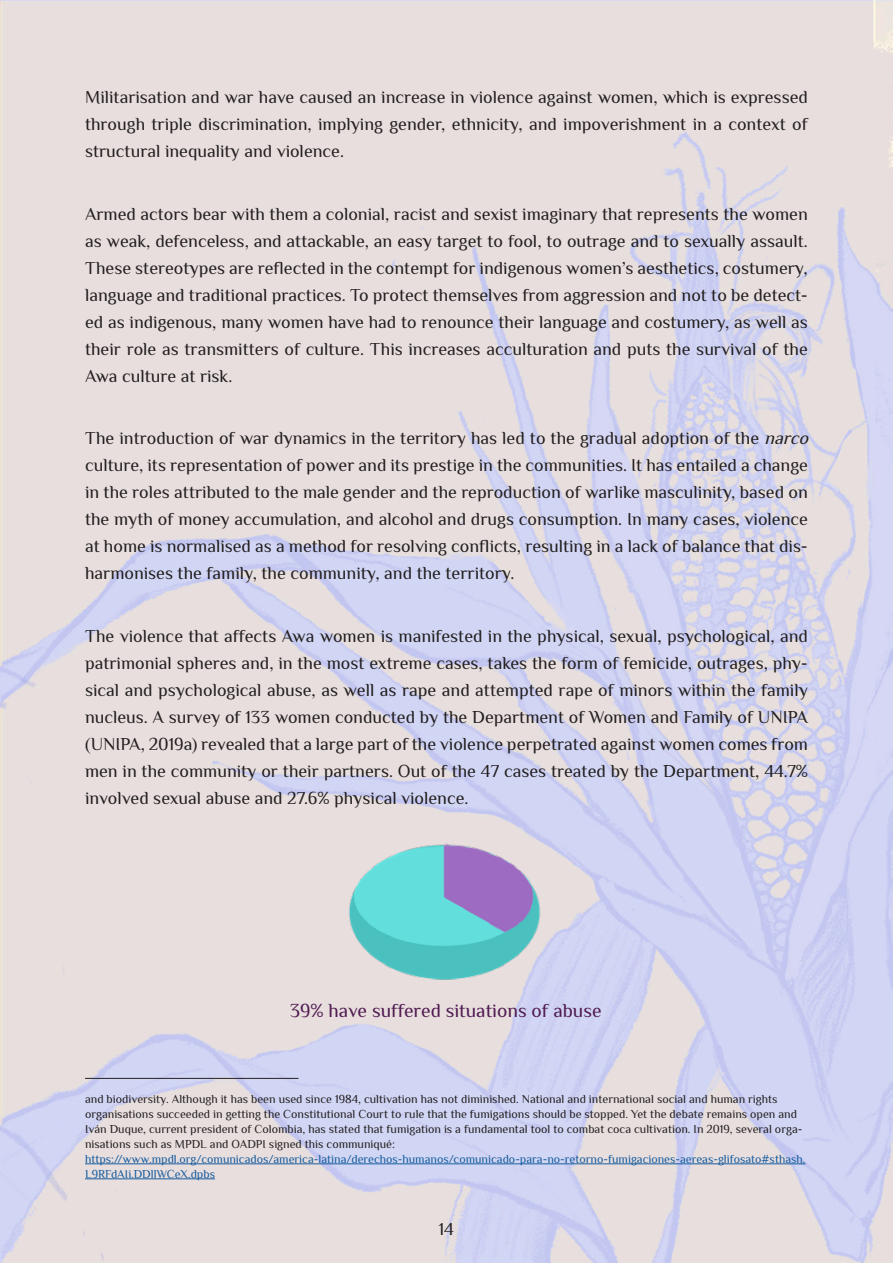
<style>
.page{position:relative;width:893px;height:1263px;background:#fff}
.page>*{position:absolute;margin:0;border:0;box-sizing:border-box;transform-origin:0 0}
.Indice{font:19.5px "El Messiri";color:#501b51}
.Indice-2{font:18px/27px "El Messiri";color:#231f20;text-align:justify}
.Citas{font:12px/15px "El Messiri";color:#231f20}
.Citas-2{font:12px/15px "El Messiri";color:#175d9e}
.s1{font-style:italic}
</style>
<div class="page">
<img style="left:0;top:0;width:893px;height:1263px">
<img style="left:156px;top:765px;width:558px;height:274px">
<hr style="left:85px;top:1078px;width:213px;height:1px;background:#231f20">
<hr style="left:85px;top:1163px;width:720px;height:1px;background:#175d9e">
<hr style="left:85px;top:1178px;width:130px;height:1px;background:#175d9e">
<p class="Indice-2" style="left:85px;top:85px;width:724px">Militarisation and war have caused an increase in violence against women, which is expressed through triple discrimination, implying gender, ethnicity, and impoverishment in a context of structural inequality and violence.</p>
<p class="Indice-2" style="left:85px;top:201px;width:724px">Armed actors bear with them a colonial, racist and sexist imaginary that represents the women as weak, defenceless, and attackable, an easy target to fool, to outrage and to sexually assault.<br>These stereotypes are reflected in the contempt for indigenous women’s aesthetics, costumery, language and traditional practices. To protect themselves from aggression and not to be detect&shy;ed as indigenous, many women have had to renounce their language and costumery, as well as their role as transmitters of culture. This increases acculturation and puts the survival of the Awa culture at risk.</p>
<p class="Indice-2" style="left:85px;top:426px;width:731px;text-align:left">The introduction of war dynamics in the territory has led to the gradual adoption of the <span class="s1">narco </span>culture, its representation of power and its prestige in the communities. It has entailed a change in the roles attributed to the male gender and the reproduction of warlike masculinity, based on the myth of money accumulation, and alcohol and drugs consumption. In many cases, violence at home is normalised as a method for resolving conflicts, resulting in a lack of balance that dis&shy;harmonises the family, the community, and the territory.</p>
<p class="Indice-2" style="left:85px;top:623px;width:724px;text-align:left">The violence that affects Awa women is manifested in the physical, sexual, psychological, and patrimonial spheres and, in the most extreme cases, takes the form of femicide, outrages, phy&shy;sical and psychological abuse, as well as rape and attempted rape of minors within the family nucleus. A survey of 133 women conducted by the Department of Women and Family of UNIPA (UNIPA, 2019a) revealed that a large part of the violence perpetrated against women comes from men in the community or their partners. Out of the 47 cases treated by the Department, 44.7% involved sexual abuse and 27.6% physical violence.</p>
<p class="Indice" style="left:290px;top:997px;width:313px">39% have suffered situations of abuse</p>
<p class="Citas" style="left:85px;top:1092px;width:719px">and biodiversity. Although it has been used since 1984, cultivation has not diminished. National and international social and human rights organisations succeeded in getting the Constitutional Court to rule that the fumigations should be stopped. Yet the debate remains open and Iván Duque, current president of Colombia, has stated that fumigation is a fundamental tool to combat coca cultivation. In 2019, several orga&shy;nisations such as MPDL and OADPI signed this communiqué:</p>
<p class="Citas-2" style="left:85px;top:1152px;width:722px">https://www.mpdl.org/comunicados/america-latina/derechos-humanos/comunicado-para-no-retorno-fumigaciones-aereas-glifosato#sthash.<br>L9RFdAIi.DDllWCeX.dpbs</p>
<p class="Indice-2" style="left:439px;top:1216px;width:17px">14</p>
</div>
